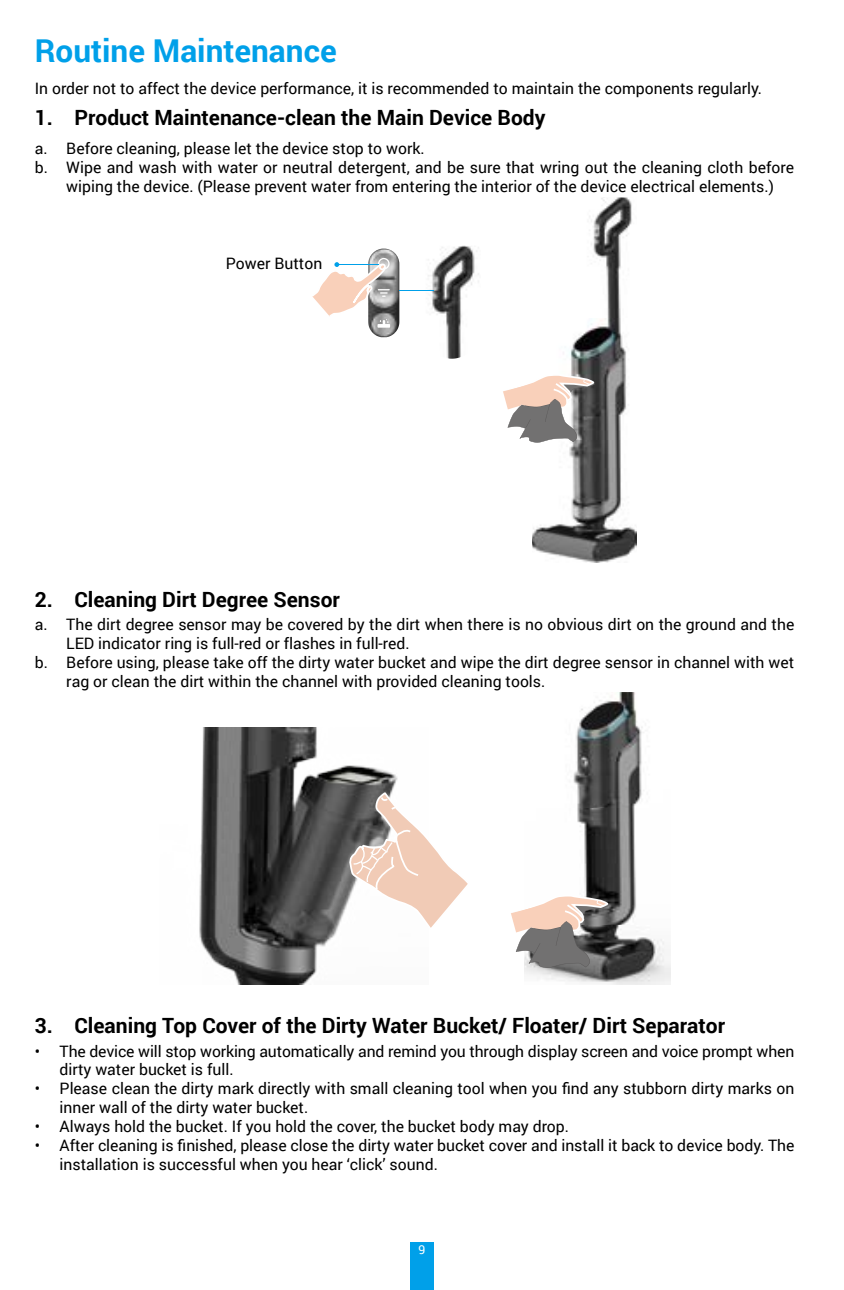
<style>
.page{position:relative;width:844px;height:1290px;background:#fff}
.page>*{position:absolute;margin:0;border:0;box-sizing:border-box;transform-origin:0 0}
.t1{font:700 31.5px "Roboto";color:#00a0e9}
.t2{font:700 21px "Roboto";color:#000}
.t3{font:15.75px/18.9px "Roboto";color:#000}
.t4{font:12.25px "Roboto";color:#fff}
</style>
<div class="page">
<div style="left:410px;top:1242px;width:23px;height:48px;background:#00a0e9"></div>
<img style="left:532px;top:198px;width:104px;height:364px">
<svg style="left:377px;top:324px;width:13px;height:4px"></svg>
<hr style="left:399px;top:290px;width:34px;height:1px;background:#00a0e9">
<svg style="left:312px;top:258px;width:77px;height:67px"></svg>
<svg style="left:503px;top:374px;width:91px;height:69px"></svg>
<img style="left:199px;top:727px;width:199px;height:257px">
<svg style="left:348px;top:791px;width:120px;height:142px"></svg>
<img style="left:524px;top:692px;width:146px;height:292px">
<svg style="left:511px;top:895px;width:97px;height:73px"></svg>
<h1 class="t1" style="left:35px;top:28px;width:303px">Routine Maintenance</h1>
<p class="t3" style="left:35px;top:78px;width:728px">In order not to affect the device performance, it is recommended to maintain the components regularly.</p>
<h2 class="t2" style="left:35px;top:102px;width:512px">1. Product Maintenance-clean the Main Device Body</h2>
<p class="t3" style="left:35px;top:139px;width:391px">a. Before cleaning, please let the device stop to work.</p>
<p class="t3" style="left:35px;top:158px;width:760px">b. Wipe and wash with water or neutral detergent, and be sure that wring out the cleaning cloth before</p>
<p class="t3" style="left:66px;top:177px;width:709px">wiping the device. (Please prevent water from entering the interior of the device electrical elements.)</p>
<p class="t3" style="left:226px;top:253px;width:98px">Power Button</p>
<h2 class="t2" style="left:35px;top:585px;width:306px">2. Cleaning Dirt Degree Sensor</h2>
<p class="t3" style="left:35px;top:615px;width:760px">a. The dirt degree sensor may be covered by the dirt when there is no obvious dirt on the ground and the</p>
<p class="t3" style="left:66px;top:634px;width:345px">LED indicator ring is full-red or flashes in full-red.</p>
<p class="t3" style="left:35px;top:652px;width:760px">b. Before using, please take off the dirty water bucket and wipe the dirt degree sensor in channel with wet</p>
<p class="t3" style="left:66px;top:671px;width:480px">rag or clean the dirt within the channel with provided cleaning tools.</p>
<h2 class="t2" style="left:35px;top:1011px;width:691px">3. Cleaning Top Cover of the Dirty Water Bucket/ Floater/ Dirt Separator</h2>
<p class="t3" style="left:60px;top:1041px;width:736px;text-indent:-25px">• The device will stop working automatically and remind you through display screen and voice prompt when dirty water bucket is full.</p>
<p class="t3" style="left:60px;top:1078px;width:736px;text-indent:-25px">• Please clean the dirty mark directly with small cleaning tool when you find any stubborn dirty marks on inner wall of the dirty water bucket.</p>
<p class="t3" style="left:35px;top:1116px;width:535px">• Always hold the bucket. If you hold the cover, the bucket body may drop.</p>
<p class="t3" style="left:60px;top:1135px;width:736px;text-indent:-25px">• After cleaning is finished, please close the dirty water bucket cover and install it back to device body. The installation is successful when you hear ‘click’ sound.</p>
<p class="t4" style="left:418px;top:1241px;width:8px">9</p>
</div>
